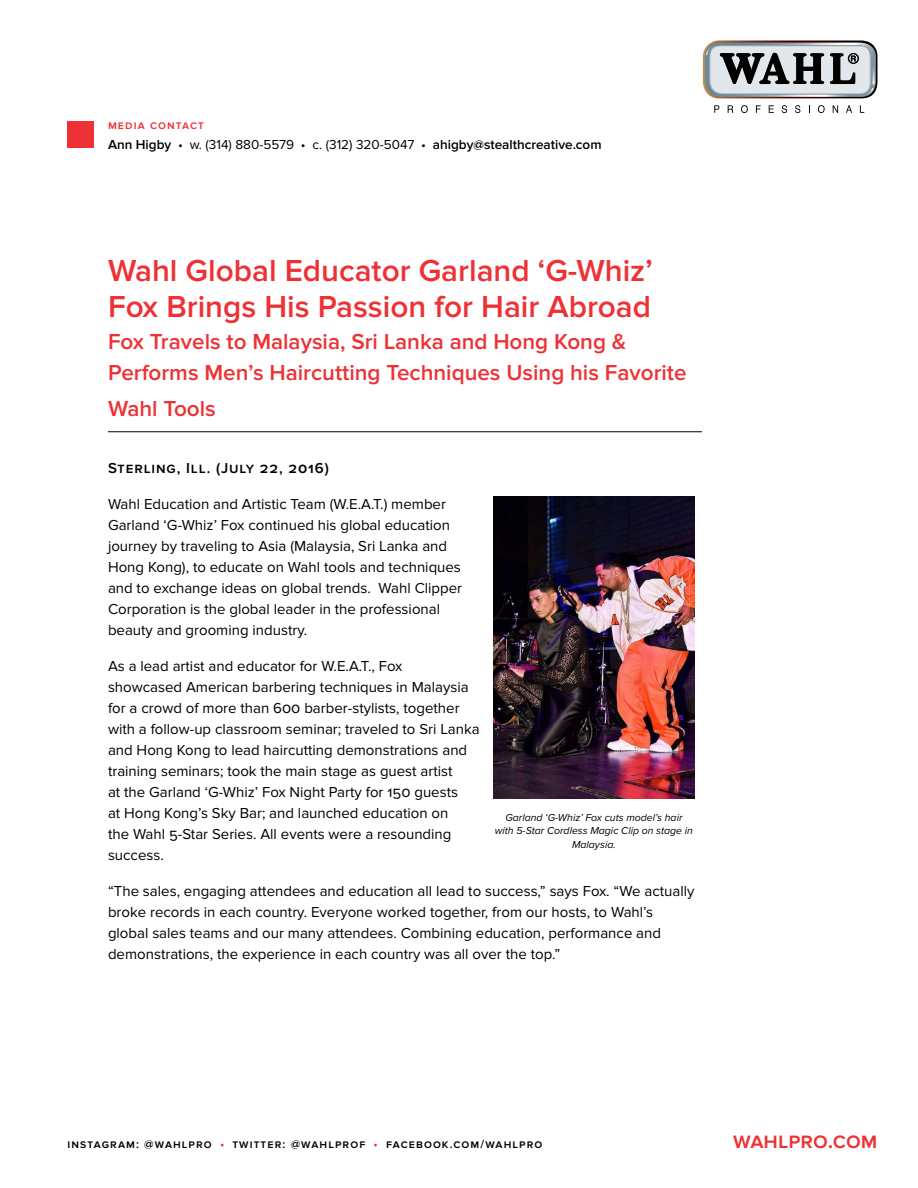
<style>
.page{position:relative;width:918px;height:1188px;background:#fff}
.page>*{position:absolute;margin:0;border:0;box-sizing:border-box;transform-origin:0 0}
.t1{font:600 31.5px/36px "Proxima Nova";color:#ee3134}
.t2{font:600 22.5px/31.5px "Proxima Nova";color:#ee3134}
.t3{font:15px/21px "Proxima Nova";color:#000}
.t4{font:600 15px "Proxima Nova";letter-spacing:.06em;color:#000}
.t5{font:600 13.5px "Proxima Nova";color:#000}
.t6{font:600 12px "Proxima Nova";letter-spacing:.09em;color:#000}
.t7{font:600 12px "Proxima Nova";letter-spacing:.09em;color:#ee3134}
.t8{font:italic 10.5px/13.5px "Proxima Nova";color:#000;text-align:center}
.s1{font-weight:400}
.s2{color:#ee3134}
</style>
<div class="page">
<div style="left:68px;top:122px;width:26px;height:26px;background:#ee3134"></div>
<svg style="left:714px;top:105px;width:5px;height:8px"></svg>
<svg style="left:728px;top:105px;width:5px;height:8px"></svg>
<svg style="left:741px;top:105px;width:7px;height:8px"></svg>
<svg style="left:756px;top:105px;width:5px;height:8px"></svg>
<svg style="left:769px;top:105px;width:5px;height:8px"></svg>
<svg style="left:782px;top:105px;width:5px;height:8px"></svg>
<svg style="left:795px;top:105px;width:5px;height:8px"></svg>
<svg style="left:818px;top:105px;width:7px;height:8px"></svg>
<svg style="left:833px;top:105px;width:5px;height:8px"></svg>
<svg style="left:846px;top:105px;width:6px;height:8px"></svg>
<svg style="left:860px;top:105px;width:4px;height:8px"></svg>
<svg style="left:703px;top:40px;width:174px;height:58px;background:#9d9fa1"></svg>
<hr style="left:108px;top:431px;width:594px;height:1px;background:#000">
<img style="left:493px;top:496px;width:202px;height:303px">
<p class="t7" style="left:108px;top:118px;width:97px">media contact</p>
<p class="t5" style="left:108px;top:136px;width:495px">Ann Higby <span class="s1">• w. (314) 880-5579 • c. (312) 320-5047 •</span> ahigby@stealthcreative.com</p>
<h1 class="t1" style="left:108px;top:254px;width:546px">Wahl Global Educator Garland ‘G-Whiz’<br>Fox Brings His Passion for Hair Abroad</h1>
<h2 class="t2" style="left:108px;top:326px;width:580px">Fox Travels to Malaysia, Sri Lanka and Hong Kong &amp;<br>Performs Men’s Haircutting Techniques Using his Favorite</h2>
<h2 class="t2" style="left:108px;top:394px;width:109px">Wahl Tools</h2>
<p class="t4" style="left:108px;top:460px;width:222px">Sterling, Ill. (July 22, 2016)</p>
<p class="t3" style="left:108px;top:494px;width:356px">Wahl Education and Artistic Team (W.E.A.T.) member Garland ‘G-Whiz’ Fox continued his global education journey by traveling to Asia (Malaysia, Sri Lanka and Hong Kong), to educate on Wahl tools and techniques and to exchange ideas on global trends. Wahl Clipper Corporation is the global leader in the professional beauty and grooming industry.</p>
<p class="t3" style="left:108px;top:656px;width:373px">As a lead artist and educator for W.E.A.T., Fox showcased American barbering techniques in Malaysia for a crowd of more than 600 barber-stylists, together with a follow-up classroom seminar; traveled to Sri Lanka and Hong Kong to lead haircutting demonstrations and training seminars; took the main stage as guest artist<br>at the Garland ‘G-Whiz’ Fox Night Party for 150 guests<br>at Hong Kong’s Sky Bar; and launched education on<br>the Wahl 5-Star Series. All events were a resounding success.</p>
<p class="t3" style="left:108px;top:881px;width:588px">“The sales, engaging attendees and education all lead to success,” says Fox. “We actually broke records in each country. Everyone worked together, from our hosts, to Wahl’s global sales teams and our many attendees. Combining education, performance and demonstrations, the experience in each country was all over the top.”</p>
<p class="t8" style="left:495px;top:811px;width:200px">Garland ‘G-Whiz’ Fox cuts model’s hair with 5-Star Cordless Magic Clip on stage in<br>Malaysia.</p>
<p class="t6" style="left:68px;top:1137px;width:476px">instagram: @wahlpro <span class="s2">•</span> twitter: @wahlprof <span class="s2">•</span> facebook.com/wahlpro</p>
<h2 class="t2" style="left:733px;top:1125px;width:146px">wahlpro.com</h2>
</div>
